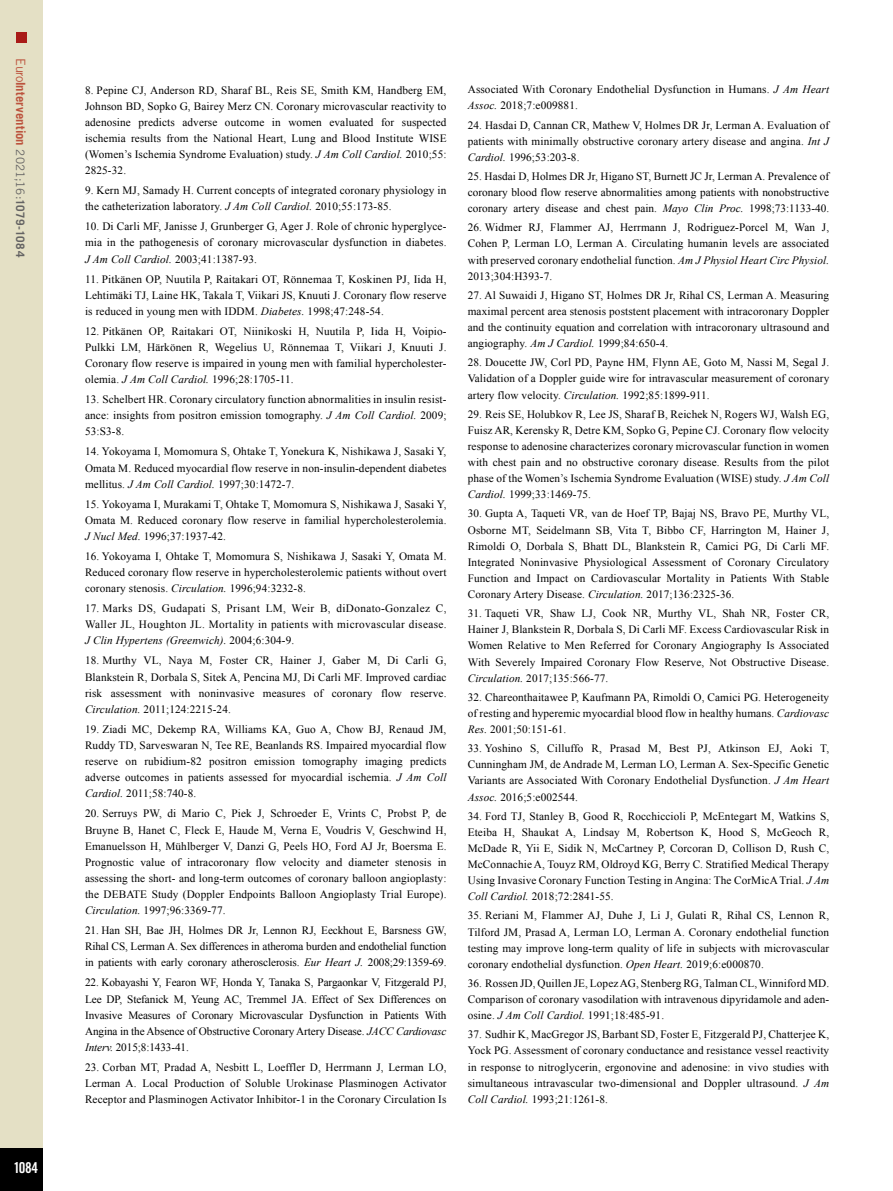
<style>
.page{position:relative;width:893px;height:1191px;background:#fff}
.page>*{position:absolute;margin:0;border:0;box-sizing:border-box;transform-origin:0 0}
.t1{font:15px "Trade Gothic LT Std Bd Cn 20";color:#fff}
.t2{font:700 12.75px "Trade Gothic LT Std";letter-spacing:.005em;color:#bc533d}
.t3{font:11.25px/16px "Times New Roman";letter-spacing:.01em;color:#000;text-align:justify}
.s1{font-weight:400}
.s2{font-weight:400;font-size:11.7px;color:#646363}
.s3{font-size:11.7px;color:#646363}
.s4{font-style:italic}
</style>
<div class="page">
<div style="left:0;top:0;width:43px;height:1191px;background:#e4e0c5"></div>
<div style="left:0;top:1148px;width:43px;height:43px;background:#000"></div>
<div style="left:16px;top:32px;width:10px;height:10px;background:#a91b18"></div>
<p class="t2" style="left:29px;top:58px;width:200px;rotate:90deg"><span class="s1">Euro</span>Intervention <span class="s2">2021;16:</span><span class="s3">1079-1084</span></p>
<h1 class="t1" style="left:13px;top:1158px;width:26px">1084</h1>
<p class="t3" style="left:85px;top:82px;width:363px">8. Pepine CJ, Anderson RD, Sharaf BL, Reis SE, Smith KM, Handberg EM, Johnson BD, Sopko G, Bairey Merz CN. Coronary microvascular reactivity to adenosine predicts adverse outcome in women evaluated for suspected ischemia results from the National Heart, Lung and Blood Institute WISE (Women’s Ischemia Syndrome Evaluation) study. <span class="s4">J Am Coll Cardiol.</span> 2010;55:<br>2825-32.</p>
<p class="t3" style="left:85px;top:182px;width:363px">9. Kern MJ, Samady H. Current concepts of integrated coronary physiology in the catheterization laboratory. <span class="s4">J Am Coll Cardiol.</span> 2010;55:173-85.</p>
<p class="t3" style="left:85px;top:218px;width:363px">10. Di Carli MF, Janisse J, Grunberger G, Ager J. Role of chronic hyperglyce&shy;mia in the pathogenesis of coronary microvascular dysfunction in diabetes.<br><span class="s4">J Am Coll Cardiol.</span> 2003;41:1387-93.</p>
<p class="t3" style="left:85px;top:271px;width:363px">11. Pitkänen OP, Nuutila P, Raitakari OT, Rönnemaa T, Koskinen PJ, Iida H, Lehtimäki TJ, Laine HK, Takala T, Viikari JS, Knuuti J. Coronary flow reserve is reduced in young men with IDDM. <span class="s4">Diabetes.</span> 1998;47:248-54.</p>
<p class="t3" style="left:85px;top:323px;width:363px">12. Pitkänen OP, Raitakari OT, Niinikoski H, Nuutila P, Iida H, Voipio-Pulkki LM, Härkönen R, Wegelius U, Rönnemaa T, Viikari J, Knuuti J.<br>Coronary flow reserve is impaired in young men with familial hypercholester&shy;olemia. <span class="s4">J Am Coll Cardiol.</span> 1996;28:1705-11.</p>
<p class="t3" style="left:85px;top:391px;width:363px">13. Schelbert HR. Coronary circulatory function abnormalities in insulin resist&shy;ance: insights from positron emission tomography. <span class="s4">J Am Coll Cardiol.</span> 2009; 53:S3-8.</p>
<p class="t3" style="left:85px;top:443px;width:363px">14. Yokoyama I, Momomura S, Ohtake T, Yonekura K, Nishikawa J, Sasaki Y, Omata M. Reduced myocardial flow reserve in non-insulin-dependent diabetes mellitus. <span class="s4">J Am Coll Cardiol.</span> 1997;30:1472-7.</p>
<p class="t3" style="left:85px;top:496px;width:363px">15. Yokoyama I, Murakami T, Ohtake T, Momomura S, Nishikawa J, Sasaki Y, Omata M. Reduced coronary flow reserve in familial hypercholesterolemia.<br><span class="s4">J Nucl Med.</span> 1996;37:1937-42.</p>
<p class="t3" style="left:85px;top:548px;width:363px">16. Yokoyama I, Ohtake T, Momomura S, Nishikawa J, Sasaki Y, Omata M.<br>Reduced coronary flow reserve in hypercholesterolemic patients without overt coronary stenosis. <span class="s4">Circulation.</span> 1996;94:3232-8.</p>
<p class="t3" style="left:85px;top:600px;width:363px">17. Marks DS, Gudapati S, Prisant LM, Weir B, diDonato-Gonzalez C, Waller JL, Houghton JL. Mortality in patients with microvascular disease.<br><span class="s4">J Clin Hypertens (Greenwich).</span> 2004;6:304-9.</p>
<p class="t3" style="left:85px;top:652px;width:363px">18. Murthy VL, Naya M, Foster CR, Hainer J, Gaber M, Di Carli G, Blankstein R, Dorbala S, Sitek A, Pencina MJ, Di Carli MF. Improved cardiac risk assessment with noninvasive measures of coronary flow reserve.<br><span class="s4">Circulation.</span> 2011;124:2215-24.</p>
<p class="t3" style="left:85px;top:721px;width:363px">19. Ziadi MC, Dekemp RA, Williams KA, Guo A, Chow BJ, Renaud JM, Ruddy TD, Sarveswaran N, Tee RE, Beanlands RS. Impaired myocardial flow reserve on rubidium-82 positron emission tomography imaging predicts adverse outcomes in patients assessed for myocardial ischemia. <span class="s4">J Am Coll Cardiol.</span> 2011;58:740-8.</p>
<p class="t3" style="left:85px;top:805px;width:363px">20. Serruys PW, di Mario C, Piek J, Schroeder E, Vrints C, Probst P, de Bruyne B, Hanet C, Fleck E, Haude M, Verna E, Voudris V, Geschwind H, Emanuelsson H, Mühlberger V, Danzi G, Peels HO, Ford AJ Jr, Boersma E.<br>Prognostic value of intracoronary flow velocity and diameter stenosis in assessing the short- and long-term outcomes of coronary balloon angioplasty: the DEBATE Study (Doppler Endpoints Balloon Angioplasty Trial Europe).<br><span class="s4">Circulation.</span> 1997;96:3369-77.</p>
<p class="t3" style="left:85px;top:922px;width:363px">21. Han SH, Bae JH, Holmes DR Jr, Lennon RJ, Eeckhout E, Barsness GW, Rihal CS, Lerman A. Sex differences in atheroma burden and endothelial function in patients with early coronary atherosclerosis. <span class="s4">Eur Heart J.</span> 2008;29:1359-69.</p>
<p class="t3" style="left:85px;top:974px;width:363px">22. Kobayashi Y, Fearon WF, Honda Y, Tanaka S, Pargaonkar V, Fitzgerald PJ, Lee DP, Stefanick M, Yeung AC, Tremmel JA. Effect of Sex Differences on Invasive Measures of Coronary Microvascular Dysfunction in Patients With Angina in the Absence of Obstructive Coronary Artery Disease. <span class="s4">JACC Cardiovasc Interv.</span> 2015;8:1433-41.</p>
<p class="t3" style="left:85px;top:1059px;width:363px">23. Corban MT, Pradad A, Nesbitt L, Loeffler D, Herrmann J, Lerman LO, Lerman A. Local Production of Soluble Urokinase Plasminogen Activator Receptor and Plasminogen Activator Inhibitor-1 in the Coronary Circulation Is</p>
<p class="t3" style="left:468px;top:81px;width:363px">Associated With Coronary Endothelial Dysfunction in Humans. <span class="s4">J Am Heart<br>Assoc.</span> 2018;7:e009881.</p>
<p class="t3" style="left:468px;top:117px;width:363px">24. Hasdai D, Cannan CR, Mathew V, Holmes DR Jr, Lerman A. Evaluation of patients with minimally obstructive coronary artery disease and angina. <span class="s4">Int J Cardiol.</span> 1996;53:203-8.</p>
<p class="t3" style="left:468px;top:168px;width:363px">25. Hasdai D, Holmes DR Jr, Higano ST, Burnett JC Jr, Lerman A. Prevalence of coronary blood flow reserve abnormalities among patients with nonobstructive coronary artery disease and chest pain. <span class="s4">Mayo Clin Proc.</span> 1998;73:1133-40.</p>
<p class="t3" style="left:468px;top:219px;width:363px">26. Widmer RJ, Flammer AJ, Herrmann J, Rodriguez-Porcel M, Wan J, Cohen P, Lerman LO, Lerman A. Circulating humanin levels are associated with preserved coronary endothelial function. <span class="s4">Am J Physiol Heart Circ Physiol.<br></span>2013;304:H393-7.</p>
<p class="t3" style="left:468px;top:287px;width:363px">27. Al Suwaidi J, Higano ST, Holmes DR Jr, Rihal CS, Lerman A. Measuring maximal percent area stenosis poststent placement with intracoronary Doppler and the continuity equation and correlation with intracoronary ultrasound and angiography. <span class="s4">Am J Cardiol.</span> 1999;84:650-4.</p>
<p class="t3" style="left:468px;top:354px;width:363px">28. Doucette JW, Corl PD, Payne HM, Flynn AE, Goto M, Nassi M, Segal J.<br>Validation of a Doppler guide wire for intravascular measurement of coronary artery flow velocity. <span class="s4">Circulation.</span> 1992;85:1899-911.</p>
<p class="t3" style="left:468px;top:406px;width:363px">29. Reis SE, Holubkov R, Lee JS, Sharaf B, Reichek N, Rogers WJ, Walsh EG, Fuisz AR, Kerensky R, Detre KM, Sopko G, Pepine CJ. Coronary flow velocity response to adenosine characterizes coronary microvascular function in women with chest pain and no obstructive coronary disease. Results from the pilot phase of the Women’s Ischemia Syndrome Evaluation (WISE) study. <span class="s4">J Am Coll Cardiol.</span> 1999;33:1469-75.</p>
<p class="t3" style="left:468px;top:505px;width:363px">30. Gupta A, Taqueti VR, van de Hoef TP, Bajaj NS, Bravo PE, Murthy VL, Osborne MT, Seidelmann SB, Vita T, Bibbo CF, Harrington M, Hainer J, Rimoldi O, Dorbala S, Bhatt DL, Blankstein R, Camici PG, Di Carli MF.<br>Integrated Noninvasive Physiological Assessment of Coronary Circulatory Function and Impact on Cardiovascular Mortality in Patients With Stable Coronary Artery Disease. <span class="s4">Circulation.</span> 2017;136:2325-36.</p>
<p class="t3" style="left:468px;top:605px;width:363px">31. Taqueti VR, Shaw LJ, Cook NR, Murthy VL, Shah NR, Foster CR, Hainer J, Blankstein R, Dorbala S, Di Carli MF. Excess Cardiovascular Risk in Women Relative to Men Referred for Coronary Angiography Is Associated With Severely Impaired Coronary Flow Reserve, Not Obstructive Disease.<br><span class="s4">Circulation.</span> 2017;135:566-77.</p>
<p class="t3" style="left:468px;top:689px;width:363px">32. Chareonthaitawee P, Kaufmann PA, Rimoldi O, Camici PG. Heterogeneity of resting and hyperemic myocardial blood flow in healthy humans. <span class="s4">Cardiovasc Res.</span> 2001;50:151-61.</p>
<p class="t3" style="left:468px;top:740px;width:363px">33. Yoshino S, Cilluffo R, Prasad M, Best PJ, Atkinson EJ, Aoki T, Cunningham JM, de Andrade M, Lerman LO, Lerman A. Sex-Specific Genetic Variants are Associated With Coronary Endothelial Dysfunction. <span class="s4">J Am Heart Assoc.</span> 2016;5:e002544.</p>
<p class="t3" style="left:468px;top:807px;width:363px">34. Ford TJ, Stanley B, Good R, Rocchiccioli P, McEntegart M, Watkins S, Eteiba H, Shaukat A, Lindsay M, Robertson K, Hood S, McGeoch R, McDade R, Yii E, Sidik N, McCartney P, Corcoran D, Collison D, Rush C, McConnachie A, Touyz RM, Oldroyd KG, Berry C. Stratified Medical Therapy Using Invasive Coronary Function Testing in Angina: The CorMicA Trial. <span class="s4">J Am Coll Cardiol.</span> 2018;72:2841-55.</p>
<p class="t3" style="left:468px;top:907px;width:363px">35. Reriani M, Flammer AJ, Duhe J, Li J, Gulati R, Rihal CS, Lennon R, Tilford JM, Prasad A, Lerman LO, Lerman A. Coronary endothelial function testing may improve long-term quality of life in subjects with microvascular coronary endothelial dysfunction. <span class="s4">Open Heart.</span> 2019;6:e000870.</p>
<p class="t3" style="left:468px;top:975px;width:363px">36. Rossen JD, Quillen JE, Lopez AG, Stenberg RG, Talman CL, Winniford MD.<br>Comparison of coronary vasodilation with intravenous dipyridamole and aden&shy;osine. <span class="s4">J Am Coll Cardiol.</span> 1991;18:485-91.</p>
<p class="t3" style="left:468px;top:1026px;width:363px">37. Sudhir K, MacGregor JS, Barbant SD, Foster E, Fitzgerald PJ, Chatterjee K, Yock PG. Assessment of coronary conductance and resistance vessel reactivity in response to nitroglycerin, ergonovine and adenosine: in vivo studies with simultaneous intravascular two-dimensional and Doppler ultrasound. <span class="s4">J Am Coll Cardiol.</span> 1993;21:1261-8.</p>
</div>
